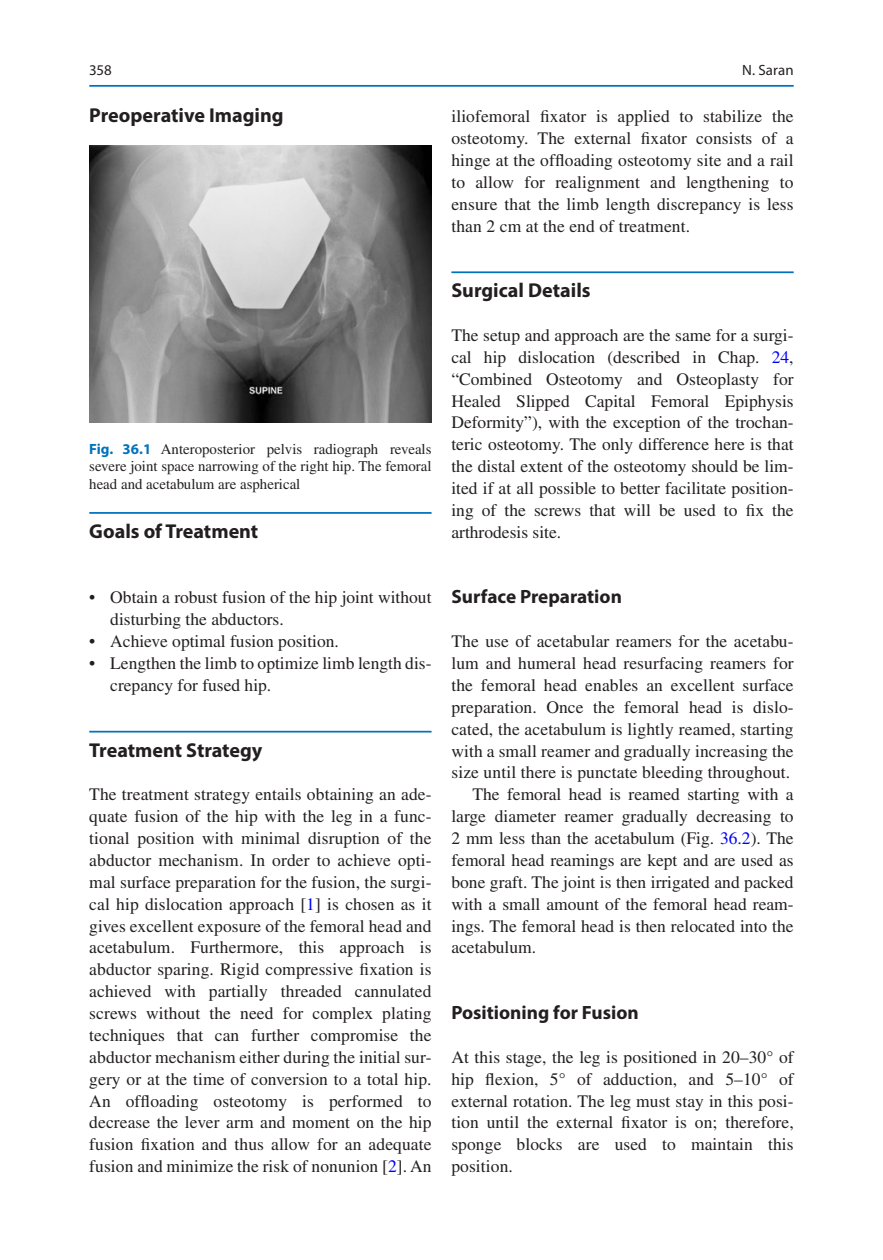
<style>
.page{position:relative;width:883px;height:1260px;background:#fff}
.page>*{position:absolute;margin:0;border:0;box-sizing:border-box;transform-origin:0 0}
.t1{font:700 20.12px "Jpsyhr Myriad Pro";color:#231f20}
.t2{font:700 19.25px "Jpsyhr Myriad Pro";color:#231f20}
.t3{font:17.5px/21.9px "Msbrtc Times LT Std";color:#231f20;text-align:justify}
.t4{font:14.88px/17.5px "Msbrtc Times LT Std";color:#231f20;text-align:justify}
.t5{font:14.88px "Pnfwtv Myriad Pro";letter-spacing:.005em;color:#231f20}
.t6{font:14.88px "Kdlvgg Myriad Pro";color:#231f20}
.s1{font-family:"Jpsyhr Myriad Pro";font-weight:700;color:#0073bc}
.s2{color:#0000fa}
</style>
<div class="page">
<hr style="left:89px;top:512px;width:343px;height:2px;background:#0073bc">
<hr style="left:89px;top:731px;width:343px;height:2px;background:#0073bc">
<hr style="left:451px;top:271px;width:343px;height:2px;background:#0073bc">
<img style="left:89px;top:146px;width:343px;height:276px">
<hr style="left:89px;top:85px;width:705px;height:2px;background:#0073bc">
<p class="t6" style="left:89px;top:61px;width:24px">358</p>
<p class="t1" style="left:89px;top:102px;width:196px">Preoperative Imaging</p>
<p class="t5" style="left:742px;top:61px;width:53px">N. Saran</p>
<p class="t3" style="left:451px;top:105px;width:344px">iliofemoral fixator is applied to stabilize the osteotomy. The external fixator consists of a hinge at the offloading osteotomy site and a rail to allow for realignment and lengthening to ensure that the limb length discrepancy is less than 2 cm at the end of treatment.</p>
<p class="t4" style="left:89px;top:440px;width:344px"><span class="s1">Fig. 36.1</span> Anteroposterior pelvis radiograph reveals severe joint space narrowing of the right hip. The femoral head and acetabulum are aspherical</p>
<p class="t1" style="left:89px;top:518px;width:171px">Goals of Treatment</p>
<p class="t1" style="left:451px;top:277px;width:141px">Surgical Details</p>
<p class="t3" style="left:451px;top:324px;width:344px">The setup and approach are the same for a surgi&shy;cal hip dislocation (described in Chap. <span class="s2">24</span>, “Combined Osteotomy and Osteoplasty for Healed Slipped Capital Femoral Epiphysis Deformity”), with the exception of the trochan&shy;teric osteotomy. The only difference here is that the distal extent of the osteotomy should be lim&shy;ited if at all possible to better facilitate position&shy;ing of the screws that will be used to fix the arthrodesis site.</p>
<p class="t3" style="left:110px;top:587px;width:323px;text-indent:-21px">• Obtain a robust fusion of the hip joint without disturbing the abductors.</p>
<p class="t3" style="left:89px;top:630px;width:251px">• Achieve optimal fusion position.</p>
<p class="t3" style="left:110px;top:652px;width:323px;text-indent:-21px">• Lengthen the limb to optimize limb length dis&shy;crepancy for fused hip.</p>
<p class="t1" style="left:89px;top:737px;width:175px">Treatment Strategy</p>
<p class="t3" style="left:89px;top:783px;width:344px">The treatment strategy entails obtaining an ade&shy;quate fusion of the hip with the leg in a func&shy;tional position with minimal disruption of the abductor mechanism. In order to achieve opti&shy;mal surface preparation for the fusion, the surgi&shy;cal hip dislocation approach [<span class="s2">1</span>] is chosen as it gives excellent exposure of the femoral head and acetabulum. Furthermore, this approach is abductor sparing. Rigid compressive fixation is achieved with partially threaded cannulated screws without the need for complex plating techniques that can further compromise the abductor mechanism either during the initial sur&shy;gery or at the time of conversion to a total hip.<br>An offloading osteotomy is performed to decrease the lever arm and moment on the hip fusion fixation and thus allow for an adequate fusion and minimize the risk of nonunion [<span class="s2">2</span>]. An</p>
<p class="t2" style="left:451px;top:584px;width:172px">Surface Preparation</p>
<p class="t3" style="left:451px;top:630px;width:344px">The use of acetabular reamers for the acetabu-</p>
<p class="t3" style="left:451px;top:652px;width:344px">lum and humeral head resurfacing reamers for</p>
<p class="t3" style="left:451px;top:674px;width:344px">the femoral head enables an excellent surface</p>
<p class="t3" style="left:451px;top:696px;width:344px">preparation. Once the femoral head is dislo-</p>
<p class="t3" style="left:451px;top:718px;width:344px">cated, the acetabulum is lightly reamed, starting</p>
<p class="t3" style="left:451px;top:740px;width:344px">with a small reamer and gradually increasing the</p>
<p class="t3" style="left:451px;top:762px;width:340px">size until there is punctate bleeding throughout.</p>
<p class="t3" style="left:472px;top:783px;width:323px">The femoral head is reamed starting with a</p>
<p class="t3" style="left:451px;top:805px;width:344px">large diameter reamer gradually decreasing to</p>
<p class="t3" style="left:451px;top:827px;width:344px">2 mm less than the acetabulum (Fig. <span class="s2">36.2</span>). The</p>
<p class="t3" style="left:451px;top:849px;width:344px">femoral head reamings are kept and are used as</p>
<p class="t3" style="left:451px;top:871px;width:344px">bone graft. The joint is then irrigated and packed</p>
<p class="t3" style="left:451px;top:893px;width:344px">with a small amount of the femoral head ream-</p>
<p class="t3" style="left:451px;top:915px;width:344px">ings. The femoral head is then relocated into the</p>
<p class="t3" style="left:451px;top:937px;width:86px">acetabulum.</p>
<p class="t2" style="left:451px;top:1000px;width:189px">Positioning for Fusion</p>
<p class="t3" style="left:451px;top:1046px;width:344px">At this stage, the leg is positioned in 20–30° of hip flexion, 5° of adduction, and 5–10° of external rotation. The leg must stay in this posi&shy;tion until the external fixator is on; therefore, sponge blocks are used to maintain this position.</p>
</div>
